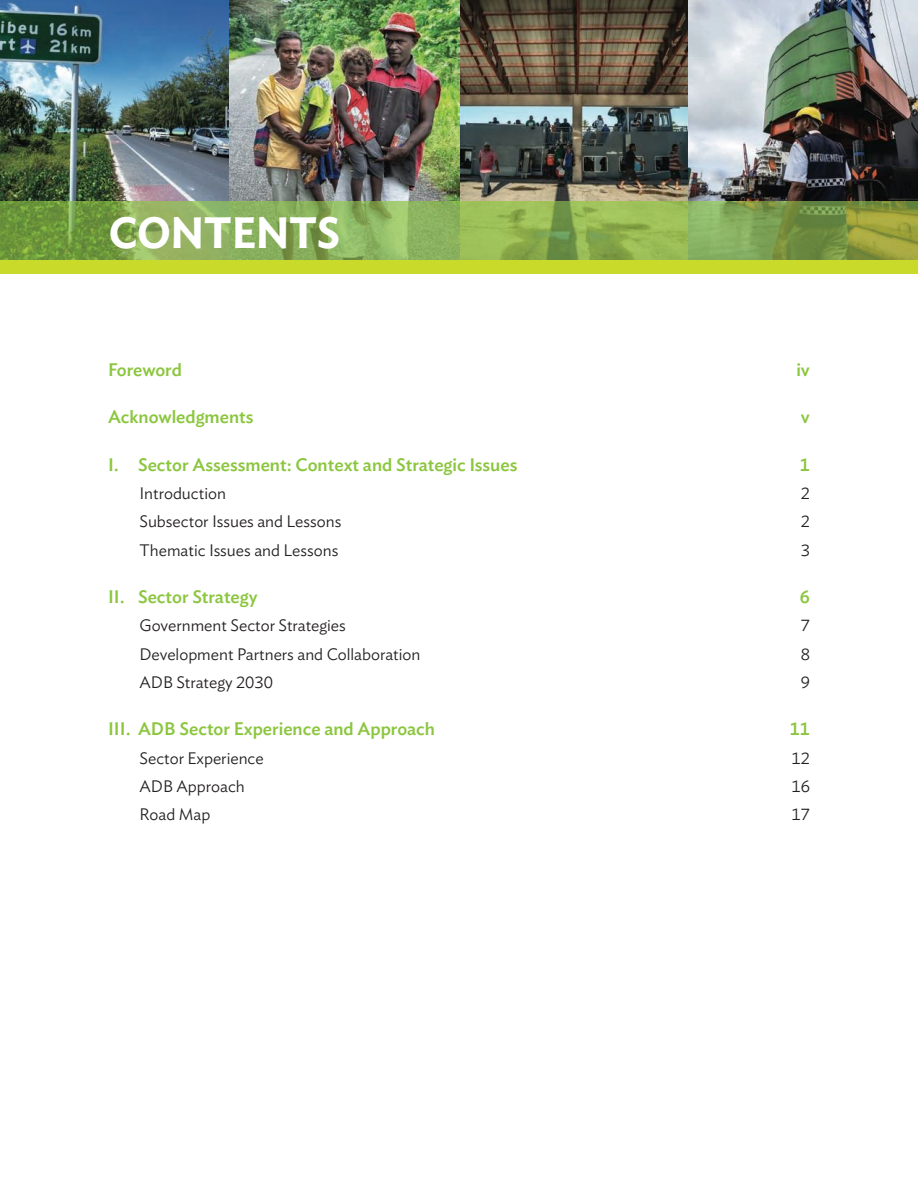
<style>
.page{position:relative;width:918px;height:1188px;background:#fff}
.page>*{position:absolute;margin:0;border:0;box-sizing:border-box;transform-origin:0 0}
.t1{font:600 43.5px "Ideal Sans";letter-spacing:-.01em;color:#fff}
.t2{font:500 18px "Ideal Sans";color:#8bc63e}
.t3{font:300 16.5px "Ideal Sans";color:#231f20}
</style>
<div class="page">
<img style="left:0;top:0;width:918px;height:260px">
<div style="left:0;top:260px;width:918px;height:14px;background:#c9da2b"></div>
<hr style="left:0;top:201px;width:1px;height:59px;background:#aed475">
<h1 class="t1" style="left:109px;top:198px;width:233px">CONTENTS</h1>
<p class="t2" style="left:108px;top:355px;width:75px">Foreword</p>
<p class="t2" style="left:796px;top:355px;width:15px">iv</p>
<p class="t2" style="left:108px;top:403px;width:147px">Acknowledgments</p>
<p class="t2" style="left:801px;top:403px;width:11px">v</p>
<p class="t2" style="left:108px;top:450px;width:411px">I. Sector Assessment: Context and Strategic Issues</p>
<p class="t2" style="left:800px;top:450px;width:12px">1</p>
<p class="t3" style="left:140px;top:481px;width:88px">Introduction</p>
<p class="t3" style="left:801px;top:481px;width:11px">2</p>
<p class="t3" style="left:140px;top:509px;width:204px">Subsector Issues and Lessons</p>
<p class="t3" style="left:801px;top:509px;width:11px">2</p>
<p class="t3" style="left:140px;top:537px;width:200px">Thematic Issues and Lessons</p>
<p class="t3" style="left:801px;top:537px;width:11px">3</p>
<p class="t2" style="left:108px;top:583px;width:151px">II. Sector Strategy</p>
<p class="t2" style="left:800px;top:583px;width:12px">6</p>
<p class="t3" style="left:140px;top:613px;width:208px">Government Sector Strategies</p>
<p class="t3" style="left:801px;top:613px;width:11px">7</p>
<p class="t3" style="left:140px;top:641px;width:283px">Development Partners and Collaboration</p>
<p class="t3" style="left:801px;top:641px;width:11px">8</p>
<p class="t3" style="left:140px;top:670px;width:135px">ADB Strategy 2030</p>
<p class="t3" style="left:801px;top:670px;width:11px">9</p>
<p class="t2" style="left:108px;top:715px;width:329px">III. ADB Sector Experience and Approach</p>
<p class="t2" style="left:790px;top:715px;width:22px">11</p>
<p class="t3" style="left:140px;top:745px;width:126px">Sector Experience</p>
<p class="t3" style="left:792px;top:745px;width:20px">12</p>
<p class="t3" style="left:140px;top:774px;width:107px">ADB Approach</p>
<p class="t3" style="left:792px;top:774px;width:20px">16</p>
<p class="t3" style="left:140px;top:802px;width:72px">Road Map</p>
<p class="t3" style="left:792px;top:802px;width:20px">17</p>
</div>
